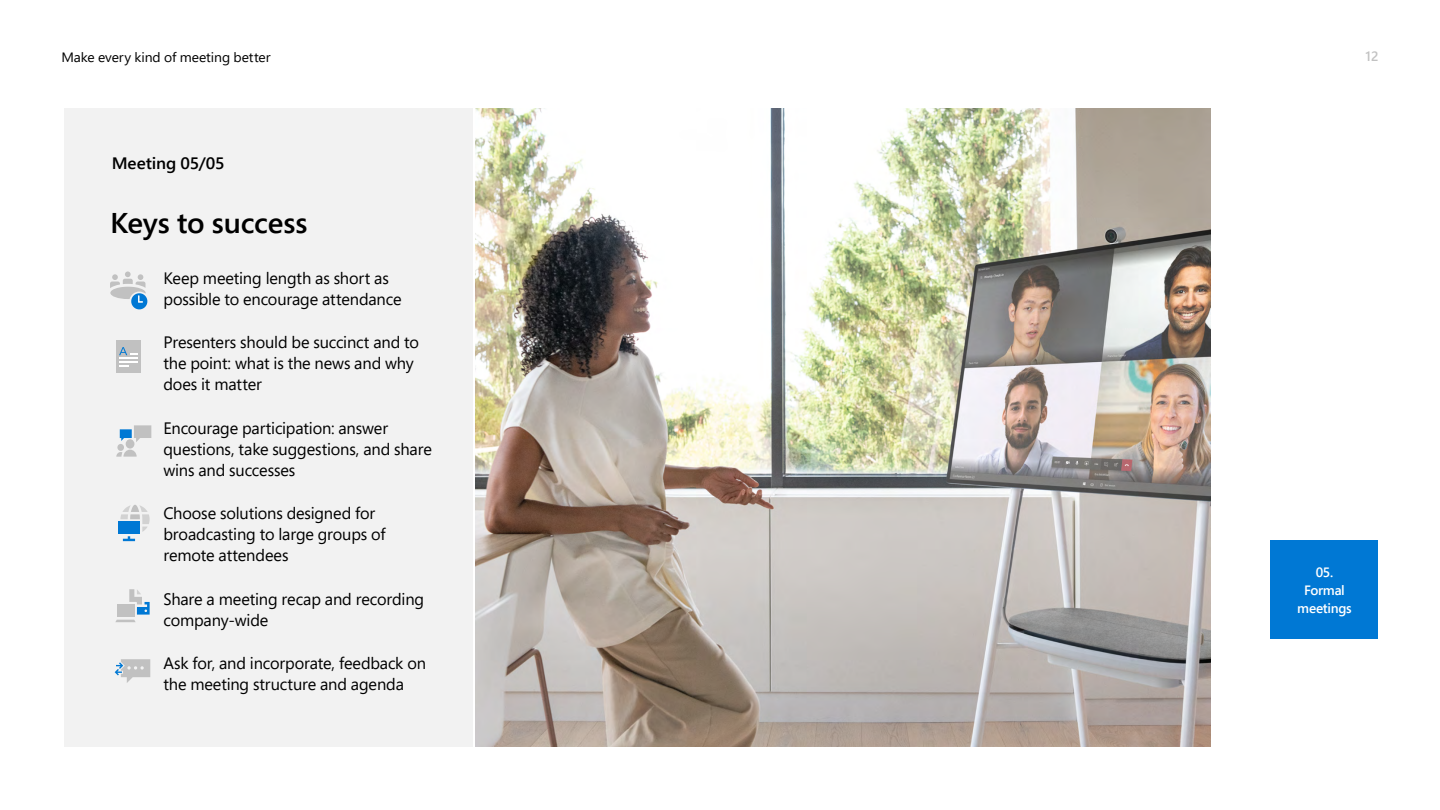
<style>
.page{position:relative;width:1440px;height:810px;background:#fff}
.page>*{position:absolute;margin:0;border:0;box-sizing:border-box;transform-origin:0 0}
.MC_Subtitle_KTS_-_Wh{font:600 28.5px "Segoe Pro";letter-spacing:-.01em;color:#000;scale:1.04 1}
._22_28{font:16.5px/21px "Segoe Pro";letter-spacing:-.01em;color:#000}
._22_36{font:600 16.5px "Segoe Pro";letter-spacing:-.01em;color:#000;scale:1.04 1}
.t1{font:13.5px "Segoe Pro";color:#000;scale:1.04 1}
.t2{font:600 13.5px/18px "Segoe Pro";letter-spacing:-.02em;color:#fff;text-align:center}
.t3{font:600 13.5px "Segoe Pro";color:#c2c2c2}
</style>
<div class="page">
<div style="left:64px;top:108px;width:408px;height:639px;background:#f2f2f2"></div>
<img style="left:476px;top:108px;width:734px;height:639px">
<div style="left:1270px;top:540px;width:108px;height:99px;background:#0078d4"></div>
<svg style="left:110px;top:272px;width:37px;height:37px"></svg>
<div style="left:116px;top:340px;width:24px;height:32px;background:#c1c1c1"></div>
<svg style="left:119px;top:347px;width:18px;height:20px"></svg>
<svg style="left:116px;top:425px;width:35px;height:32px"></svg>
<div style="left:118px;top:522px;width:22px;height:12px;background:#0078d4"></div>
<svg style="left:120px;top:505px;width:30px;height:36px"></svg>
<svg style="left:115px;top:589px;width:35px;height:33px"></svg>
<div style="left:117px;top:604px;width:17px;height:13px;background:#c1c1c1"></div>
<svg style="left:115px;top:659px;width:35px;height:24px"></svg>
<p class="t1" style="left:62px;top:48px;width:203px">Make every kind of meeting better</p>
<p class="t3" style="left:1366px;top:47px;width:14px">12</p>
<p class="_22_36" style="left:112px;top:152px;width:110px">Meeting 05/05</p>
<p class="MC_Subtitle_KTS_-_Wh" style="left:110px;top:203px;width:191px">Keys to success</p>
<p class="_22_28" style="left:163px;top:267px;width:240px">Keep meeting length as short as possible to encourage attendance</p>
<p class="_22_28" style="left:163px;top:332px;width:257px">Presenters should be succinct and to the point: what is the news and why does it matter</p>
<p class="_22_28" style="left:163px;top:417px;width:270px">Encourage participation: answer questions, take suggestions, and share wins and successes</p>
<p class="_22_28" style="left:163px;top:503px;width:224px">Choose solutions designed for broadcasting to large groups of remote attendees</p>
<p class="_22_28" style="left:163px;top:588px;width:262px">Share a meeting recap and recording company-wide</p>
<p class="_22_28" style="left:163px;top:653px;width:264px">Ask for, and incorporate, feedback on the meeting structure and agenda</p>
<p class="t2" style="left:1297px;top:562px;width:56px">05.<br>Formal meetings</p>
</div>
